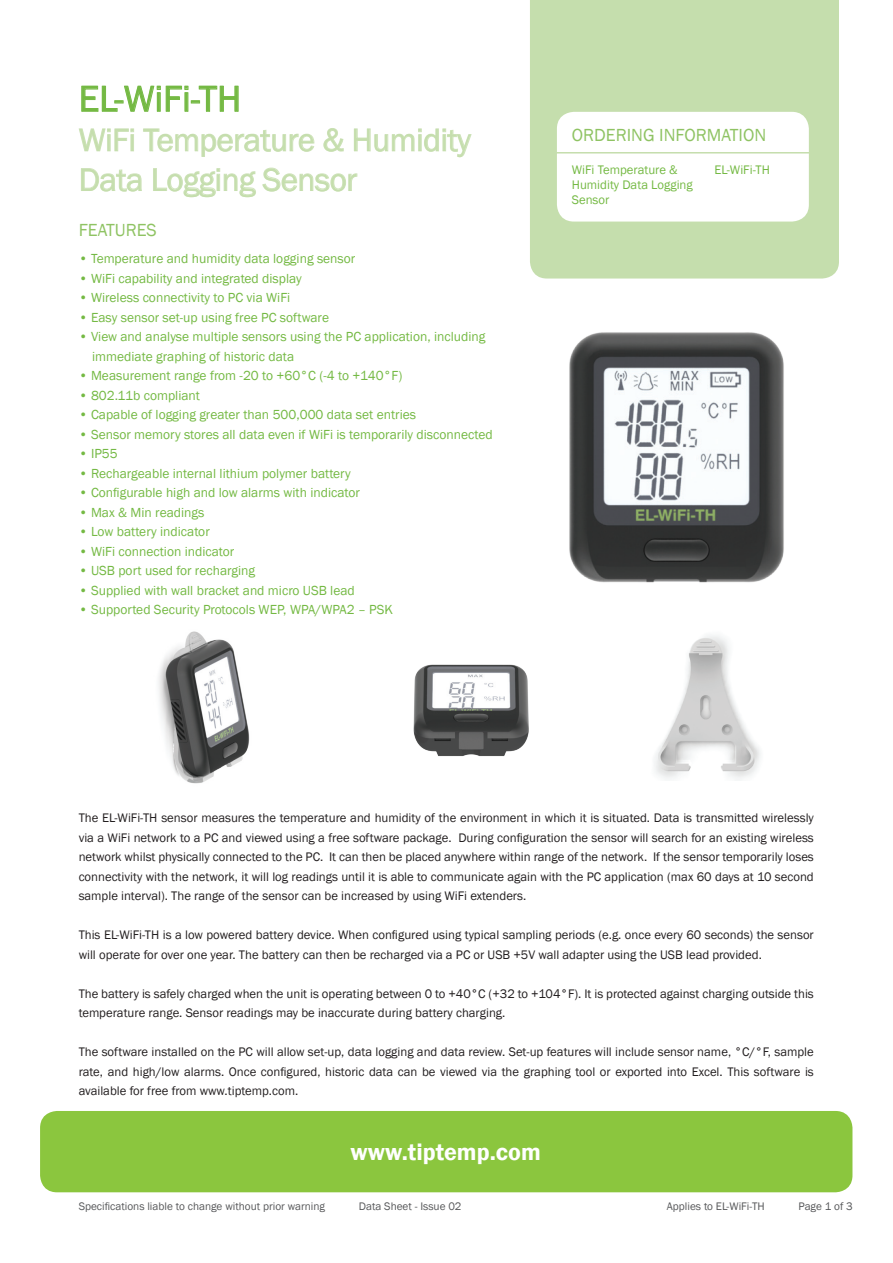
<style>
.page{position:relative;width:893px;height:1263px;background:#fff}
.page>*{position:absolute;margin:0;border:0;box-sizing:border-box;transform-origin:0 0}
.t1{font:37.5px "Franklin Gothic";color:#74b943}
.t2{font:33px/39.6px "Franklin Gothic";letter-spacing:-.015em;color:#c5dead}
.t3{font:600 24px "Franklin Gothic";color:#fff}
.t4{font:18px "Franklin Gothic";color:#8fc363}
.t5{font:13.5px/19.5px "Franklin Gothic";color:#74b943}
.t6{font:12.75px/19.5px "Franklin Gothic";color:#231f20;text-align:justify}
.t7{font:12.75px/15.1px "Franklin Gothic";color:#74b943}
.t8{font:11.25px "Franklin Gothic";color:#57585a}
</style>
<div class="page">
<div style="left:530px;top:0;width:309px;height:279px;background:#c5dead"></div>
<svg style="left:81px;top:86px;width:158px;height:26px"></svg>
<svg style="left:79px;top:128px;width:55px;height:24px"></svg>
<div style="left:131px;top:135px;width:3px;height:16px;border:1px solid #d2e5bf"></div>
<svg style="left:143px;top:128px;width:172px;height:29px"></svg>
<svg style="left:323px;top:128px;width:21px;height:24px"></svg>
<svg style="left:354px;top:128px;width:118px;height:29px"></svg>
<svg style="left:81px;top:168px;width:61px;height:24px"></svg>
<svg style="left:153px;top:168px;width:103px;height:29px"></svg>
<svg style="left:262px;top:167px;width:96px;height:25px"></svg>
<div style="left:557px;top:112px;width:252px;height:110px;background:#fff;border-radius:17px"></div>
<hr style="left:540px;top:152px;width:274px;height:2px;background:#c5dead">
<img style="left:569px;top:332px;width:215px;height:251px">
<img style="left:413px;top:664px;width:116px;height:93px">
<img style="left:158px;top:631px;width:92px;height:153px">
<img style="left:654px;top:635px;width:107px;height:145px">
<div style="left:40px;top:1111px;width:812px;height:81px;background:#8bc63e;border-radius:17px"></div>
<h1 class="t1" style="left:79px;top:76px;width:164px">EL-WiFi-TH</h1>
<h2 class="t2" style="left:79px;top:121px;width:394px">WiFi Temperature &amp; Humidity<br>Data Logging Sensor</h2>
<h3 class="t4" style="left:79px;top:219px;width:80px">FEATURES</h3>
<p class="t5" style="left:79px;top:249px;width:278px">• Temperature and humidity data logging sensor</p>
<p class="t5" style="left:79px;top:269px;width:224px">• WiFi capability and integrated display</p>
<p class="t5" style="left:79px;top:288px;width:213px">• Wireless connectivity to PC via WiFi</p>
<p class="t5" style="left:79px;top:308px;width:252px">• Easy sensor set-up using free PC software</p>
<p class="t5" style="left:92px;top:327px;width:395px;text-indent:-14px">• View and analyse multiple sensors using the PC application, including immediate graphing of historic data</p>
<p class="t5" style="left:79px;top:366px;width:325px">• Measurement range from -20 to +60°C (-4 to +140°F)</p>
<p class="t5" style="left:79px;top:386px;width:123px">• 802.11b compliant</p>
<p class="t5" style="left:79px;top:405px;width:339px">• Capable of logging greater than 500,000 data set entries</p>
<p class="t5" style="left:79px;top:425px;width:415px">• Sensor memory stores all data even if WiFi is temporarily disconnected</p>
<p class="t5" style="left:79px;top:444px;width:41px">• IP55</p>
<p class="t5" style="left:79px;top:464px;width:274px">• Rechargeable internal lithium polymer battery</p>
<p class="t5" style="left:79px;top:483px;width:283px">• Configurable high and low alarms with indicator</p>
<p class="t5" style="left:79px;top:503px;width:127px">• Max &amp; Min readings</p>
<p class="t5" style="left:79px;top:522px;width:133px">• Low battery indicator</p>
<p class="t5" style="left:79px;top:542px;width:157px">• WiFi connection indicator</p>
<p class="t5" style="left:79px;top:561px;width:178px">• USB port used for recharging</p>
<p class="t5" style="left:79px;top:581px;width:278px">• Supplied with wall bracket and micro USB lead</p>
<p class="t5" style="left:79px;top:600px;width:316px">• Supported Security Protocols WEP, WPA/WPA2 – PSK</p>
<h3 class="t4" style="left:572px;top:123px;width:196px">ORDERING INFORMATION</h3>
<p class="t7" style="left:572px;top:162px;width:122px">WiFi Temperature &amp;<br>Humidity Data Logging<br>Sensor</p>
<p class="t7" style="left:715px;top:163px;width:57px">EL-WiFi-TH</p>
<p class="t6" style="left:79px;top:808px;width:737px">The EL-WiFi-TH sensor measures the temperature and humidity of the environment in which it is situated. Data is transmitted wirelessly via a WiFi network to a PC and viewed using a free software package. During configuration the sensor will search for an existing wireless network whilst physically connected to the PC. It can then be placed anywhere within range of the network. If the sensor temporarily loses connectivity with the network, it will log readings until it is able to communicate again with the PC application (max 60 days at 10 second sample interval). The range of the sensor can be increased by using WiFi extenders.</p>
<p class="t6" style="left:79px;top:925px;width:737px">This EL-WiFi-TH is a low powered battery device. When configured using typical sampling periods (e.g. once every 60 seconds) the sensor will operate for over one year. The battery can then be recharged via a PC or USB +5V wall adapter using the USB lead provided.</p>
<p class="t6" style="left:79px;top:984px;width:737px">The battery is safely charged when the unit is operating between 0 to +40°C (+32 to +104°F). It is protected against charging outside this temperature range. Sensor readings may be inaccurate during battery charging.</p>
<p class="t6" style="left:79px;top:1042px;width:737px">The software installed on the PC will allow set-up, data logging and data review. Set-up features will include sensor name, °C/°F, sample rate, and high/low alarms. Once configured, historic data can be viewed via the graphing tool or exported into Excel. This software is available for free from www.tiptemp.com.</p>
<h3 class="t3" style="left:350px;top:1137px;width:192px">www.tiptemp.com</h3>
<p class="t8" style="left:79px;top:1199px;width:248px">Specifications liable to change without prior warning</p>
<p class="t8" style="left:359px;top:1199px;width:104px">Data Sheet - Issue 02</p>
<p class="t8" style="left:667px;top:1199px;width:99px">Applies to EL-WiFi-TH</p>
<p class="t8" style="left:798px;top:1199px;width:56px">Page 1 of 3</p>
</div>
